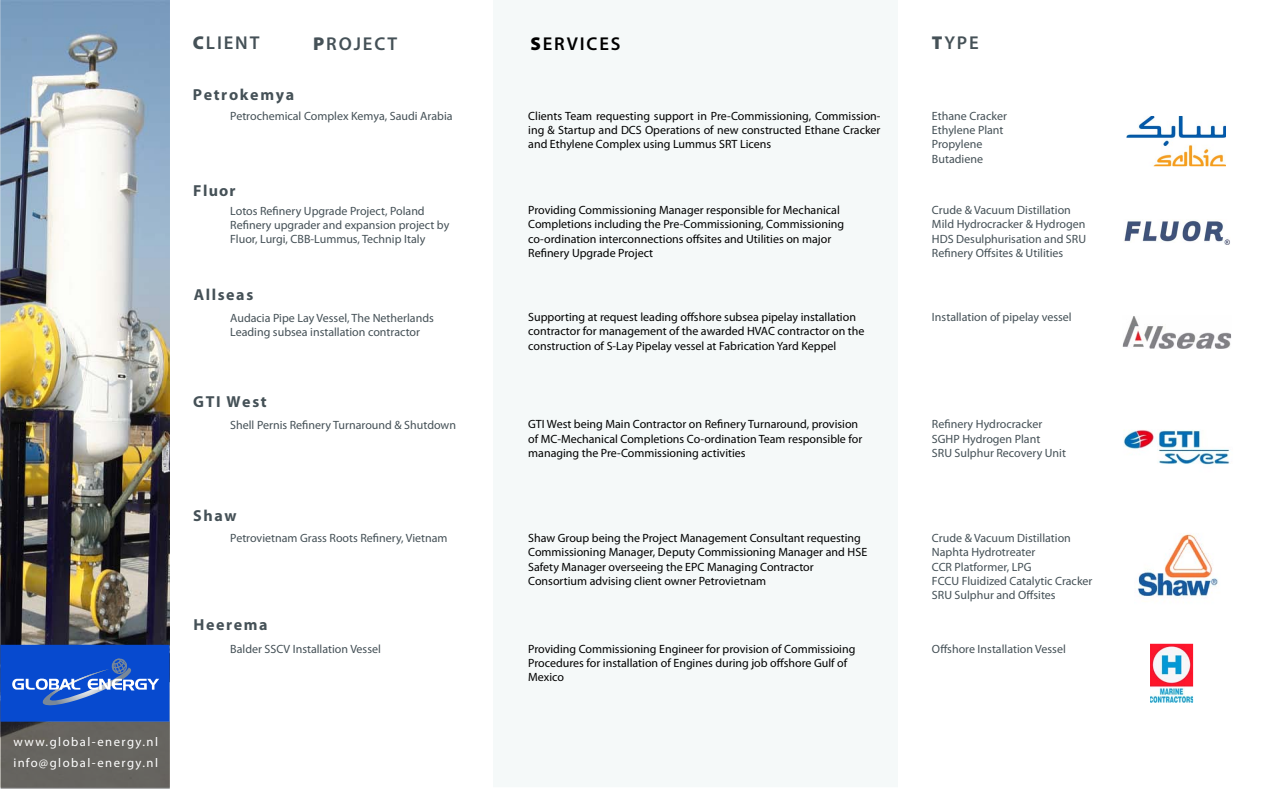
<style>
.page{position:relative;width:1261px;height:789px;background:#fff}
.page>*{position:absolute;margin:0;border:0;box-sizing:border-box;transform-origin:0 0}
.t1{font:600 18.6px "Myriad Pro";letter-spacing:.1em;color:#455157}
.t2{font:600 18.6px "Myriad Pro";letter-spacing:.1em;color:#000}
.t3{font:700 15.98px "Myriad Pro";letter-spacing:.1em;color:#455157}
.t4{font:12.67px/21.5px "Myriad Pro";letter-spacing:.115em;color:#fff}
.t5{font:12px/14.4px "Myriad Pro";color:#000}
.t6{font:12px/14.4px "Myriad Pro";color:#445056}
.s1{font-weight:900}
</style>
<div class="page">
<img style="left:0;top:0;width:170px;height:721px">
<div style="left:492px;top:0;width:406px;height:787px;background:#f5f9f9"></div>
<img style="left:1122px;top:316px;width:108px;height:33px">
<img style="left:1124px;top:220px;width:106px;height:25px">
<img style="left:1123px;top:430px;width:107px;height:35px">
<img style="left:1137px;top:534px;width:81px;height:64px">
<img style="left:1150px;top:643px;width:43px;height:60px">
<img style="left:1126px;top:116px;width:99px;height:50px">
<div style="left:0;top:721px;width:170px;height:67px;background:#66645f"></div>
<div style="left:0;top:645px;width:169px;height:77px;background:#074acf"></div>
<svg style="left:12px;top:658px;width:147px;height:48px"></svg>
<p class="t4" style="left:13px;top:731px;width:146px">www.global-energy.nl info@global-energy.nl</p>
<h1 class="t1" style="left:193px;top:32px;width:68px"><span class="s1">C</span>LIENT</h1>
<h1 class="t1" style="left:313px;top:33px;width:86px"><span class="s1">P</span>ROJECT</h1>
<h1 class="t1" style="left:931px;top:33px;width:48px"><span class="s1">T</span>YPE</h1>
<h1 class="t2" style="left:530px;top:33px;width:92px"><span class="s1">S</span>ERVICES</h1>
<h2 class="t3" style="left:193px;top:86px;width:103px">Petrokemya</h2>
<p class="t6" style="left:230px;top:109px;width:224px">Petrochemical Complex Kemya, Saudi Arabia</p>
<p class="t6" style="left:931px;top:109px;width:76px">Ethane Cracker<br>Ethylene Plant<br>Propylene<br>Butadiene</p>
<p class="t5" style="left:528px;top:109px;width:354px;text-align:justify">Clients Team requesting support in Pre-Commissioning, Commission&shy;ing &amp; Startup and DCS Operations of new constructed Ethane Cracker and Ethylene Complex using Lummus SRT Licens</p>
<h2 class="t3" style="left:193px;top:182px;width:44px">Fluor</h2>
<p class="t6" style="left:230px;top:203px;width:220px">Lotos Refinery Upgrade Project, Poland<br>Refinery upgrader and expansion project by<br>Fluor, Lurgi, CBB-Lummus, Technip Italy</p>
<h2 class="t3" style="left:194px;top:286px;width:61px">Allseas</h2>
<p class="t6" style="left:230px;top:311px;width:205px">Audacia Pipe Lay Vessel, The Netherlands<br>Leading subsea installation contractor</p>
<p class="t5" style="left:528px;top:203px;width:317px">Providing Commissioning Manager responsible for Mechanical Completions including the Pre-Commissioning, Commissioning co-ordination interconnections offsites and Utilities on major Refinery Upgrade Project</p>
<p class="t5" style="left:528px;top:310px;width:338px">Supporting at request leading offshore subsea pipelay installation contractor for management of the awarded HVAC contractor on the construction of S-Lay Pipelay vessel at Fabrication Yard Keppel</p>
<p class="t6" style="left:931px;top:203px;width:156px">Crude &amp; Vacuum Distillation<br>Mild Hydrocracker &amp; Hydrogen<br>HDS Desulphurisation and SRU<br>Refinery Offsites &amp; Utilities</p>
<p class="t6" style="left:931px;top:310px;width:141px">Installation of pipelay vessel</p>
<h2 class="t3" style="left:193px;top:393px;width:75px">GTI West</h2>
<p class="t6" style="left:230px;top:418px;width:227px">Shell Pernis Refinery Turnaround &amp; Shutdown</p>
<p class="t6" style="left:931px;top:417px;width:135px">Refinery Hydrocracker<br>SGHP Hydrogen Plant<br>SRU Sulphur Recovery Unit</p>
<p class="t5" style="left:528px;top:417px;width:335px">GTI West being Main Contractor on Refinery Turnaround, provision of MC-Mechanical Completions Co-ordination Team responsible for managing the Pre-Commissioning activities</p>
<h2 class="t3" style="left:193px;top:506px;width:45px">Shaw</h2>
<p class="t6" style="left:230px;top:531px;width:219px">Petrovietnam Grass Roots Refinery, Vietnam</p>
<p class="t6" style="left:931px;top:531px;width:162px">Crude &amp; Vacuum Distillation<br>Naphta Hydrotreater<br>CCR Platformer, LPG<br>FCCU Fluidized Catalytic Cracker<br>SRU Sulphur and Offsites</p>
<h2 class="t3" style="left:193px;top:616px;width:76px">Heerema</h2>
<p class="t6" style="left:230px;top:642px;width:152px">Balder SSCV Installation Vessel</p>
<p class="t6" style="left:931px;top:642px;width:135px">Offshore Installation Vessel</p>
<p class="t5" style="left:528px;top:531px;width:340px">Shaw Group being the Project Management Consultant requesting Commissioning Manager, Deputy Commissioning Manager and HSE Safety Manager overseeing the EPC Managing Contractor Consortium advising client owner Petrovietnam</p>
<p class="t5" style="left:528px;top:642px;width:328px">Providing Commissioning Engineer for provision of Commissioing<br>Procedures for installation of Engines during job offshore Gulf of<br>Mexico</p>
</div>
